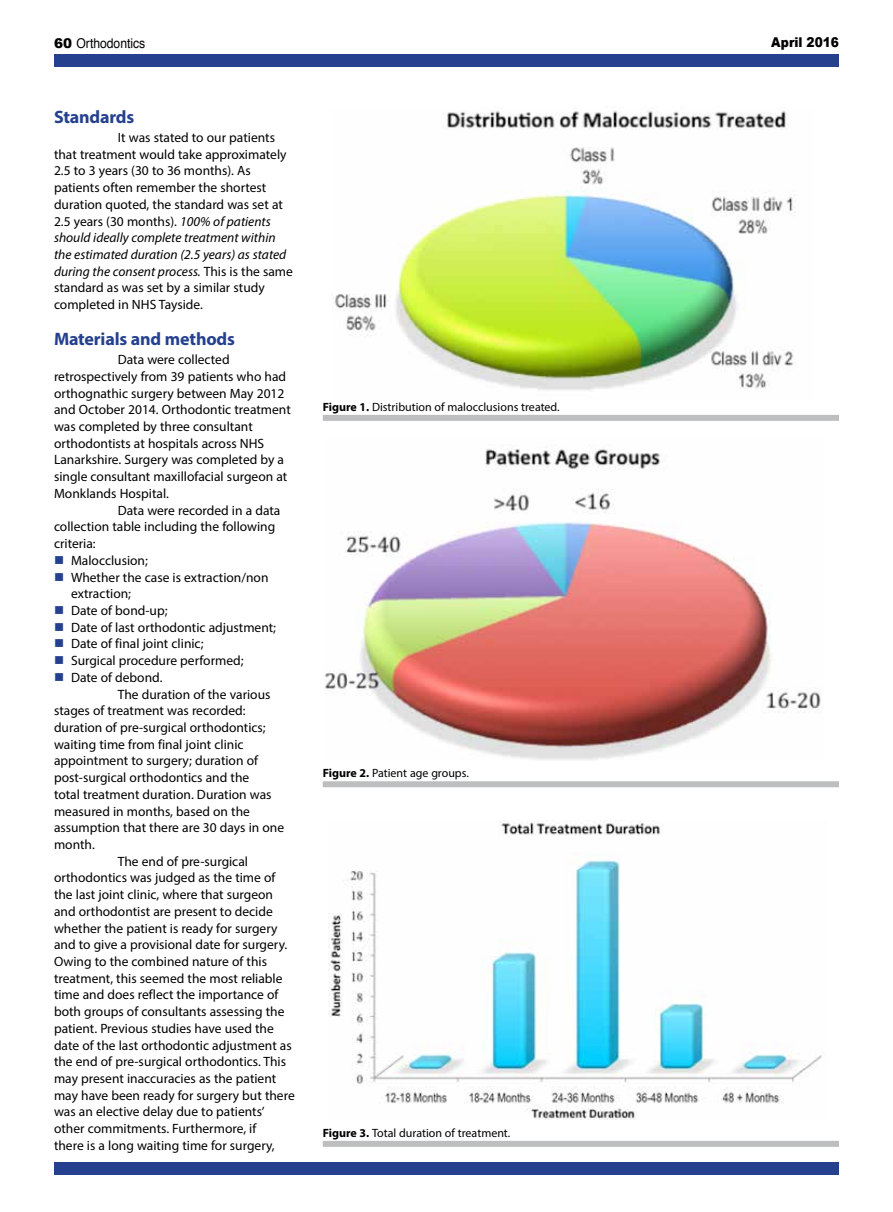
<style>
.page{position:relative;width:893px;height:1212px;background:#fff}
.page>*{position:absolute;margin:0;border:0;box-sizing:border-box;transform-origin:0 0}
.t1{font:700 18px "Myriad Pro";letter-spacing:-.01em;color:#25408f}
.t2{font:13.5px/16.6px "Myriad Pro";color:#000}
.t3{font:13.5px "Helvetica";color:#000;scale:.9 1}
.t4{font:900 13.5px "Arial";color:#000;scale:.9 1}
.t5{font:12px "Myriad Pro";color:#000}
.s1{font-family:"Arial";font-weight:900}
.s2{font-style:italic}
.s3{color:#25408f}
.s4{font-weight:700}
</style>
<div class="page">
<div style="left:54px;top:54px;width:785px;height:13px;background:#25408f"></div>
<div style="left:54px;top:1162px;width:785px;height:13px;background:#25408f"></div>
<div style="left:323px;top:781px;width:516px;height:6px;background:#bcbec0"></div>
<div style="left:323px;top:415px;width:516px;height:6px;background:#bcbec0"></div>
<div style="left:323px;top:1141px;width:516px;height:6px;background:#bcbec0"></div>
<img style="left:333px;top:110px;width:462px;height:281px">
<img style="left:325px;top:445px;width:496px;height:315px">
<img style="left:328px;top:820px;width:494px;height:300px">
<p class="t3" style="left:54px;top:33px;width:103px"><span class="s1">60</span> Orthodontics</p>
<p class="t4" style="left:771px;top:33px;width:77px">April 2016</p>
<h1 class="t1" style="left:54px;top:105px;width:82px">Standards</h1>
<p class="t2" style="left:54px;top:129px;width:240px;text-indent:64px">It was stated to our patients that treatment would take approximately 2.5 to 3 years (30 to 36 months). As patients often remember the shortest duration quoted, the standard was set at 2.5 years (30 months). <span class="s2">100% of patients should ideally complete treatment within the estimated duration (2.5 years) as stated during the consent process.</span> This is the same standard as was set by a similar study completed in NHS Tayside.</p>
<h1 class="t1" style="left:54px;top:328px;width:182px">Materials and methods</h1>
<p class="t2" style="left:118px;top:351px;width:113px">Data were collected</p>
<p class="t2" style="left:54px;top:368px;width:234px">retrospectively from 39 patients who had</p>
<p class="t2" style="left:54px;top:385px;width:232px">orthognathic surgery between May 2012</p>
<p class="t2" style="left:54px;top:401px;width:238px">and October 2014. Orthodontic treatment</p>
<p class="t2" style="left:54px;top:418px;width:200px">was completed by three consultant</p>
<p class="t2" style="left:54px;top:435px;width:212px">orthodontists at hospitals across NHS</p>
<p class="t2" style="left:54px;top:451px;width:232px">Lanarkshire. Surgery was completed by a</p>
<p class="t2" style="left:54px;top:468px;width:235px">single consultant maxillofacial surgeon at</p>
<p class="t2" style="left:54px;top:485px;width:116px">Monklands Hospital.</p>
<p class="t2" style="left:118px;top:502px;width:164px">Data were recorded in a data</p>
<p class="t2" style="left:54px;top:518px;width:223px">collection table including the following</p>
<p class="t2" style="left:54px;top:535px;width:43px">criteria:</p>
<p class="t2" style="left:54px;top:552px;width:95px"><span class="s3">■</span> Malocclusion;</p>
<p class="t2" style="left:71px;top:568px;width:199px;text-indent:-17px"><span class="s3">■</span> Whether the case is extraction/non extraction;</p>
<p class="t2" style="left:54px;top:602px;width:115px"><span class="s3">■</span> Date of bond-up;</p>
<p class="t2" style="left:54px;top:618px;width:224px"><span class="s3">■</span> Date of last orthodontic adjustment;</p>
<p class="t2" style="left:54px;top:635px;width:151px"><span class="s3">■</span> Date of final joint clinic;</p>
<p class="t2" style="left:54px;top:652px;width:191px"><span class="s3">■</span> Surgical procedure performed;</p>
<p class="t2" style="left:54px;top:669px;width:110px"><span class="s3">■</span> Date of debond.</p>
<p class="t2" style="left:118px;top:685px;width:154px">The duration of the various</p>
<p class="t2" style="left:54px;top:702px;width:193px">stages of treatment was recorded:</p>
<p class="t2" style="left:54px;top:719px;width:213px">duration of pre-surgical orthodontics;</p>
<p class="t2" style="left:54px;top:735px;width:191px">waiting time from final joint clinic</p>
<p class="t2" style="left:54px;top:752px;width:206px">appointment to surgery; duration of</p>
<p class="t2" style="left:54px;top:769px;width:197px">post-surgical orthodontics and the</p>
<p class="t2" style="left:54px;top:786px;width:219px">total treatment duration. Duration was</p>
<p class="t2" style="left:54px;top:802px;width:197px">measured in months, based on the</p>
<p class="t2" style="left:54px;top:819px;width:232px">assumption that there are 30 days in one</p>
<p class="t2" style="left:54px;top:836px;width:42px">month.</p>
<p class="t2" style="left:118px;top:852px;width:132px">The end of pre-surgical</p>
<p class="t2" style="left:54px;top:869px;width:223px">orthodontics was judged as the time of</p>
<p class="t2" style="left:54px;top:886px;width:221px">the last joint clinic, where that surgeon</p>
<p class="t2" style="left:54px;top:903px;width:220px">and orthodontist are present to decide</p>
<p class="t2" style="left:54px;top:919px;width:225px">whether the patient is ready for surgery</p>
<p class="t2" style="left:54px;top:936px;width:235px">and to give a provisional date for surgery.</p>
<p class="t2" style="left:54px;top:953px;width:215px">Owing to the combined nature of this</p>
<p class="t2" style="left:54px;top:969px;width:230px">treatment, this seemed the most reliable</p>
<p class="t2" style="left:54px;top:986px;width:226px">time and does reflect the importance of</p>
<p class="t2" style="left:54px;top:1003px;width:232px">both groups of consultants assessing the</p>
<p class="t2" style="left:54px;top:1020px;width:221px">patient. Previous studies have used the</p>
<p class="t2" style="left:54px;top:1036px;width:239px">date of the last orthodontic adjustment as</p>
<p class="t2" style="left:54px;top:1053px;width:234px">the end of pre-surgical orthodontics. This</p>
<p class="t2" style="left:54px;top:1070px;width:224px">may present inaccuracies as the patient</p>
<p class="t2" style="left:54px;top:1086px;width:242px">may have been ready for surgery but there</p>
<p class="t2" style="left:54px;top:1103px;width:212px">was an elective delay due to patients’</p>
<p class="t2" style="left:54px;top:1120px;width:204px">other commitments. Furthermore, if</p>
<p class="t2" style="left:54px;top:1137px;width:222px">there is a long waiting time for surgery,</p>
<p class="t5" style="left:323px;top:399px;width:239px"><span class="s4">Figure 1.</span> Distribution of malocclusions treated.</p>
<p class="t5" style="left:323px;top:765px;width:148px"><span class="s4">Figure 2.</span> Patient age groups.</p>
<p class="t5" style="left:323px;top:1125px;width:189px"><span class="s4">Figure 3.</span> Total duration of treatment.</p>
</div>
